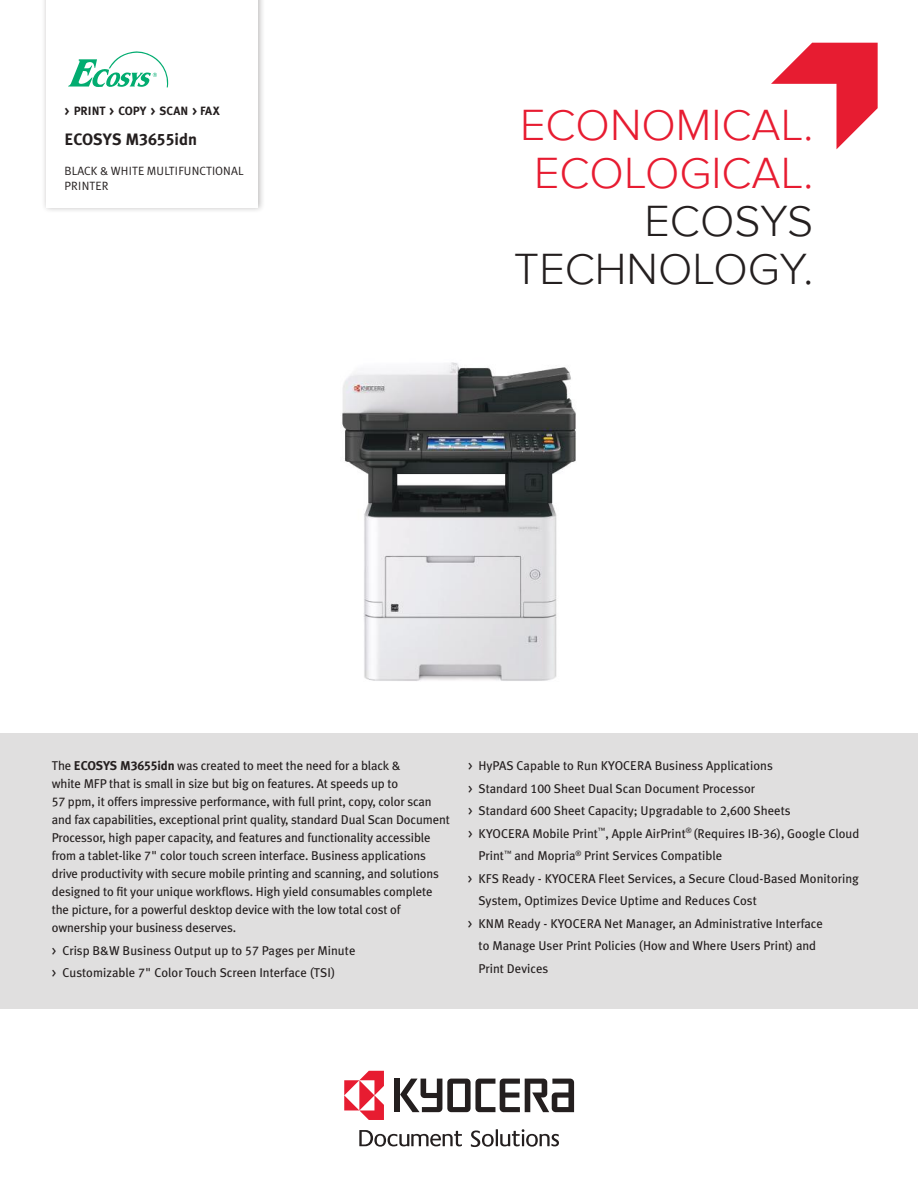
<style>
.page{position:relative;width:918px;height:1188px;background:#fff}
.page>*{position:absolute;margin:0;border:0;box-sizing:border-box;transform-origin:0 0}
.t1{font:300 45px/48px "Proxima Nova";color:#e71c31;text-align:center}
.t2{font:300 45px/48px "Proxima Nova";color:#241f1f;text-align:right}
.t3{font:700 16.5px "Meta Plus";color:#241f1f}
.t4{font:12.75px/18px "Meta Plus";letter-spacing:-.01em;color:#241f1f}
.t5{font:12px/15px "Meta Plus Normal";letter-spacing:.01em;color:#241f1f}
.t6{font:12px "Meta Plus Bold Caps";color:#241f1f}
.s1{font-family:"Meta Plus Bold Caps";font-weight:400}
.s2{font-weight:700}
.s3{font-family:"Meta Plus Bold Caps"}
.s4{font-family:"Meta Plus Book Caps"}
</style>
<div class="page">
<div style="left:41px;top:0;width:224px;height:214px;background:#241f1f;opacity:.3"></div>
<div style="left:46px;top:0;width:212px;height:207px;background:#fff"></div>
<div style="left:394px;top:1079px;width:6px;height:33px;background:#241f1f"></div>
<svg style="left:400px;top:1079px;width:174px;height:33px"></svg>
<svg style="left:344px;top:1071px;width:40px;height:49px"></svg>
<svg style="left:471px;top:1129px;width:88px;height:18px"></svg>
<svg style="left:359px;top:1130px;width:103px;height:17px"></svg>
<svg style="left:771px;top:43px;width:107px;height:106px"></svg>
<img style="left:342px;top:362px;width:234px;height:319px">
<svg style="left:68px;top:51px;width:100px;height:37px"></svg>
<div style="left:0;top:733px;width:918px;height:276px;background:#e0dfdf"></div>
<p class="t6" style="left:65px;top:104px;width:157px">&gt; PRINT &gt; COPY &gt; SCAN &gt; FAX</p>
<p class="t3" style="left:65px;top:130px;width:134px">ECOSYS M<span class="s1">3655</span>idn</p>
<p class="t5" style="left:65px;top:163px;width:180px">BLACK &amp; WHITE MULTIFUNCTIONAL<br>PRINTER</p>
<h1 class="t1" style="left:520px;top:101px;width:295px">ECONOMICAL.<br>ECOLOGICAL.</h1>
<h1 class="t2" style="left:514px;top:197px;width:301px">ECOSYS<br>TECHNOLOGY.</h1>
<p class="t4" style="left:52px;top:757px;width:400px">The <span class="s2">ECOSYS M</span><span class="s3">3655</span><span class="s2">idn</span> was created to meet the need for a black &amp;<br>white MFP that is small in size but big on features. At speeds up to<br><span class="s4">57</span> ppm, it offers impressive performance, with full print, copy, color scan and fax capabilities, exceptional print quality, standard Dual Scan Document Processor, high paper capacity, and features and functionality accessible from a tablet-like <span class="s4">7</span>" color touch screen interface. Business applications drive productivity with secure mobile printing and scanning, and solutions designed to fit your unique workflows. High yield consumables complete the picture, for a powerful desktop device with the low total cost of ownership your business deserves.</p>
<p class="t4" style="left:52px;top:939px;width:305px;line-height:22.5px"><span class="s4">&gt;</span> Crisp B&amp;W Business Output up to <span class="s4">57</span> Pages per Minute <span class="s4">&gt;</span> Customizable <span class="s4">7</span>" Color Touch Screen Interface (TSI)</p>
<p class="t4" style="left:468px;top:757px;width:306px"><span class="s4">&gt;</span> HyPAS Capable to Run KYOCERA Business Applications</p>
<p class="t4" style="left:468px;top:779px;width:289px"><span class="s4">&gt;</span> Standard <span class="s4">100</span> Sheet Dual Scan Document Processor</p>
<p class="t4" style="left:468px;top:802px;width:324px"><span class="s4">&gt;</span> Standard <span class="s4">600</span> Sheet Capacity; Upgradable to <span class="s4">2</span>,<span class="s4">600</span> Sheets</p>
<p class="t4" style="left:468px;top:824px;width:393px"><span class="s4">&gt;</span> KYOCERA Mobile Print<sup>™</sup>, Apple AirPrint<sup>®</sup> (Requires IB-<span class="s4">36</span>), Google Cloud</p>
<p class="t4" style="left:479px;top:847px;width:245px">Print<sup>™</sup> and Mopria<sup>®</sup> Print Services Compatible</p>
<p class="t4" style="left:468px;top:869px;width:392px"><span class="s4">&gt;</span> KFS Ready - KYOCERA Fleet Services, a Secure Cloud-Based Monitoring</p>
<p class="t4" style="left:479px;top:892px;width:280px">System, Optimizes Device Uptime and Reduces Cost</p>
<p class="t4" style="left:468px;top:914px;width:357px"><span class="s4">&gt;</span> KNM Ready - KYOCERA Net Manager, an Administrative Interface</p>
<p class="t4" style="left:479px;top:937px;width:339px">to Manage User Print Policies (How and Where Users Print) and</p>
<p class="t4" style="left:479px;top:959px;width:71px">Print Devices</p>
</div>
